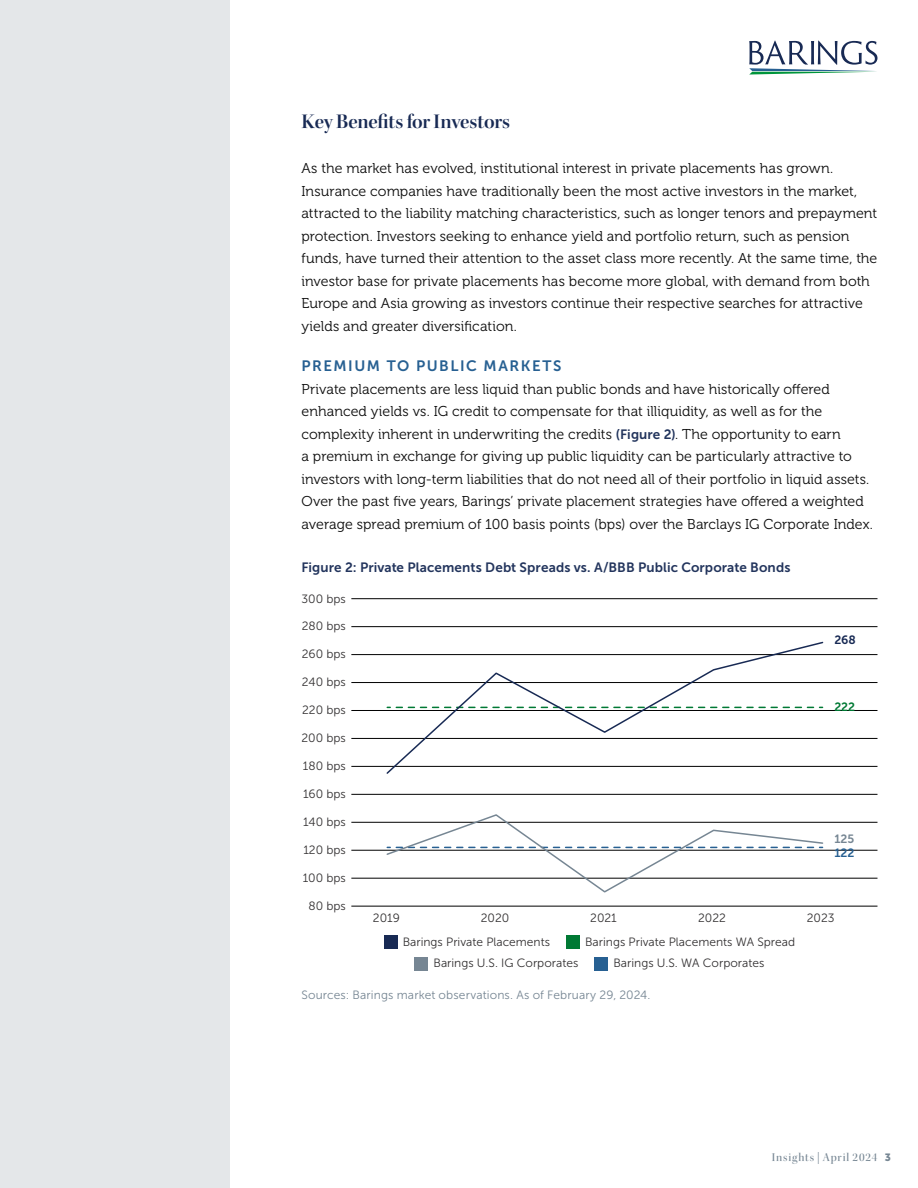
<style>
.page{position:relative;width:918px;height:1188px;background:#fff}
.page>*{position:absolute;margin:0;border:0;box-sizing:border-box;transform-origin:0 0}
.t1{font:21px "Kepler Std Semibold Disp";letter-spacing:-.005em;color:#182a54}
.t2{font:15px "Museo Sans 700";letter-spacing:.1em;color:#276092}
.t3{font:14.25px/22.5px "Museo 300";letter-spacing:.005em;color:#0d0d0d}
.t4{font:13.5px "Museo Sans 700";letter-spacing:.01em;color:#23355d}
.t5{font:12px "Museo Sans 300";color:#333132}
.t6{font:12px "Museo Sans 300";letter-spacing:.01em;color:#768693}
.t7{font:12px "Kepler Std Medium Disp";letter-spacing:.07em;color:#768693}
.t8{font:12px "Museo Sans 700";color:#007934}
.t9{font:12px "Museo Sans 700";color:#182a54}
.t10{font:12px "Museo Sans 700";color:#768693}
.t11{font:12px "Museo Sans 700";color:#276092}
.s1{font-family:"Museo Sans 700";font-size:13.5px;color:#23355d}
.s2{font-family:"Museo Sans 900";font-size:10.5px}
</style>
<div class="page">
<hr style="left:351px;top:598px;width:526px;height:1px;background:#000">
<hr style="left:351px;top:654px;width:526px;height:1px;background:#000">
<hr style="left:351px;top:710px;width:526px;height:1px;background:#000">
<hr style="left:351px;top:766px;width:526px;height:1px;background:#000">
<hr style="left:351px;top:822px;width:526px;height:1px;background:#000">
<hr style="left:351px;top:878px;width:526px;height:1px;background:#000">
<hr style="left:351px;top:850px;width:526px;height:1px;background:#000">
<hr style="left:351px;top:794px;width:526px;height:1px;background:#000">
<hr style="left:351px;top:738px;width:526px;height:1px;background:#000">
<hr style="left:351px;top:682px;width:526px;height:1px;background:#000">
<hr style="left:351px;top:626px;width:526px;height:1px;background:#000">
<hr style="left:351px;top:906px;width:526px;height:1px;background:#000">
<div style="left:384px;top:935px;width:13px;height:14px;background:#182a54"></div>
<div style="left:566px;top:935px;width:14px;height:14px;background:#007934"></div>
<div style="left:415px;top:957px;width:13px;height:13px;background:#768693"></div>
<div style="left:595px;top:957px;width:13px;height:13px;background:#276092"></div>
<svg style="left:385px;top:814px;width:439px;height:79px"></svg>
<svg style="left:385px;top:641px;width:439px;height:133px"></svg>
<div style="left:0;top:0;width:230px;height:1188px;background:#e4e7e9"></div>
<svg style="left:749px;top:40px;width:129px;height:35px"></svg>
<h1 class="t1" style="left:302px;top:110px;width:210px">Key Benefits for Investors</h1>
<p class="t3" style="left:302px;top:157px;width:577px">As the market has evolved, institutional interest in private placements has grown.<br>Insurance companies have traditionally been the most active investors in the market, attracted to the liability matching characteristics, such as longer tenors and prepayment protection. Investors seeking to enhance yield and portfolio return, such as pension funds, have turned their attention to the asset class more recently. At the same time, the investor base for private placements has become more global, with demand from both Europe and Asia growing as investors continue their respective searches for attractive yields and greater diversification.</p>
<p class="t2" style="left:302px;top:358px;width:262px">PREMIUM TO PUBLIC MARKETS</p>
<p class="t3" style="left:302px;top:378px;width:573px">Private placements are less liquid than public bonds and have historically offered enhanced yields vs. IG credit to compensate for that illiquidity, as well as for the complexity inherent in underwriting the credits <span class="s1">(Figure 2)</span>. The opportunity to earn<br>a premium in exchange for giving up public liquidity can be particularly attractive to investors with long-term liabilities that do not need all of their portfolio in liquid assets.<br>Over the past five years, Barings’ private placement strategies have offered a weighted average spread premium of 100 basis points (bps) over the Barclays IG Corporate Index.</p>
<p class="t4" style="left:302px;top:560px;width:491px">Figure 2: Private Placements Debt Spreads vs. A/BBB Public Corporate Bonds</p>
<p class="t5" style="left:302px;top:592px;width:46px">300 bps</p>
<p class="t5" style="left:302px;top:620px;width:46px">280 bps</p>
<p class="t5" style="left:302px;top:648px;width:46px">260 bps</p>
<p class="t5" style="left:302px;top:676px;width:46px">240 bps</p>
<p class="t5" style="left:302px;top:704px;width:45px">220 bps</p>
<p class="t5" style="left:301px;top:732px;width:46px">200 bps</p>
<p class="t5" style="left:303px;top:760px;width:44px">180 bps</p>
<p class="t5" style="left:303px;top:788px;width:44px">160 bps</p>
<p class="t5" style="left:303px;top:816px;width:44px">140 bps</p>
<p class="t5" style="left:303px;top:843px;width:44px">120 bps</p>
<p class="t5" style="left:303px;top:871px;width:45px">100 bps</p>
<p class="t5" style="left:309px;top:899px;width:39px">80 bps</p>
<p class="t9" style="left:834px;top:634px;width:23px">268</p>
<p class="t8" style="left:834px;top:700px;width:22px">222</p>
<p class="t10" style="left:834px;top:833px;width:21px">125</p>
<p class="t11" style="left:834px;top:846px;width:22px">122</p>
<p class="t5" style="left:373px;top:911px;width:28px">2019</p>
<p class="t5" style="left:481px;top:911px;width:30px">2020</p>
<p class="t5" style="left:590px;top:911px;width:28px">2021</p>
<p class="t5" style="left:698px;top:911px;width:29px">2022</p>
<p class="t5" style="left:807px;top:911px;width:29px">2023</p>
<p class="t5" style="left:403px;top:935px;width:149px">Barings Private Placements</p>
<p class="t5" style="left:585px;top:935px;width:212px">Barings Private Placements WA Spread</p>
<p class="t5" style="left:433px;top:957px;width:146px">Barings U.S. IG Corporates</p>
<p class="t5" style="left:613px;top:957px;width:152px">Barings U.S. WA Corporates</p>
<p class="t6" style="left:302px;top:988px;width:351px">Sources: Barings market observations. As of February 29, 2024.</p>
<p class="t7" style="left:772px;top:1150px;width:121px">Insights | April 2024 <span class="s2">3</span></p>
</div>
